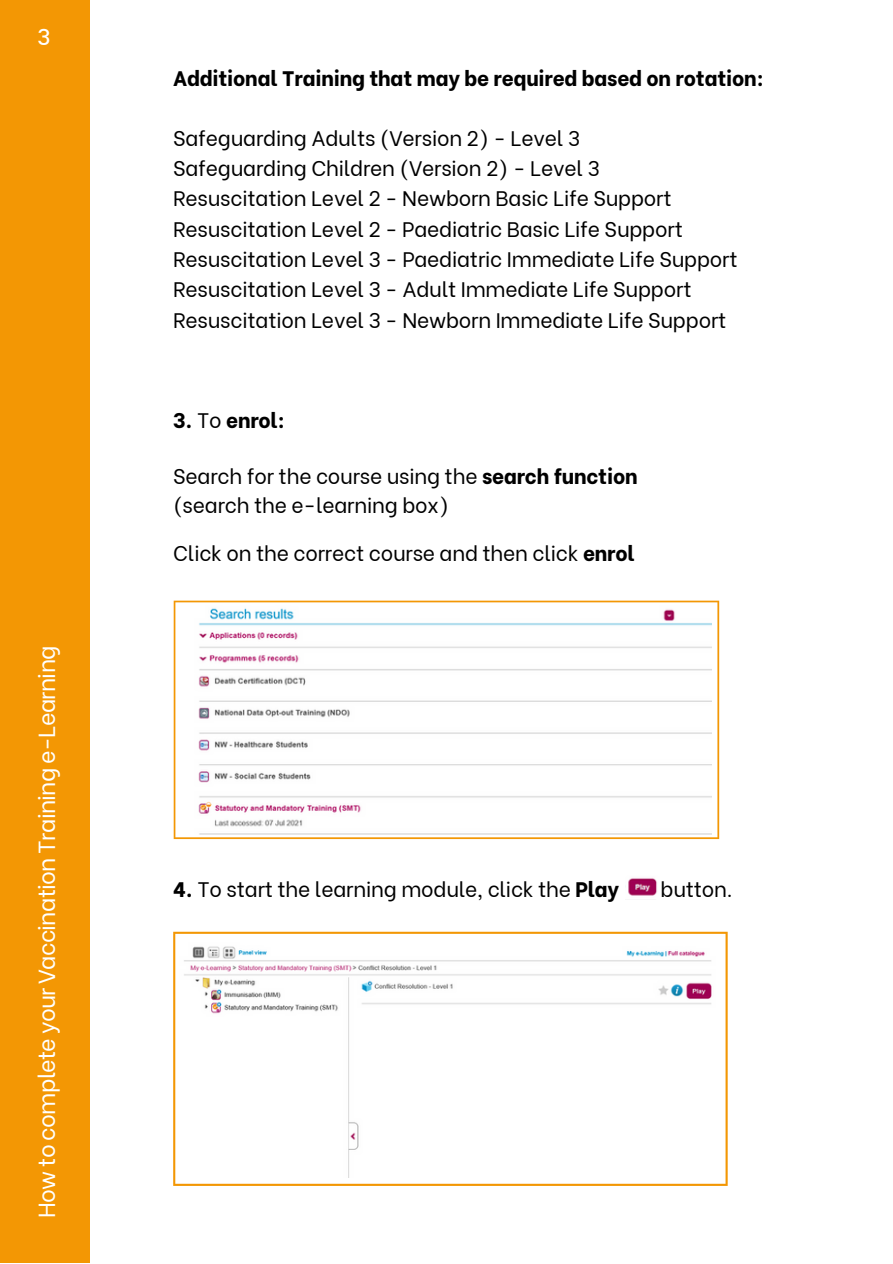
<style>
.page{position:relative;width:893px;height:1264px;background:#fff}
.page>*{position:absolute;margin:0;border:0;box-sizing:border-box;transform-origin:0 0}
.t1{font:23.25px "Be Vietnam";letter-spacing:-.03em;color:#fff}
.t2{font:500 22.5px "Be Vietnam";color:#fff}
.t3{font:21px/30.3px "Be Vietnam";letter-spacing:-.01em;color:#000}
.t4{font:800 21px "Be Vietnam";letter-spacing:-.01em;color:#000}
.s1{font-weight:400}
.s2{font-weight:800}
</style>
<div class="page">
<div style="left:0;top:0;width:89px;height:1262px;background:#f39704"></div>
<svg style="left:173px;top:931px;width:554px;height:254px"></svg>
<img style="left:625px;top:878px;width:32px;height:18px">
<svg style="left:174px;top:600px;width:545px;height:239px"></svg>
<img style="left:176px;top:941px;width:544px;height:236px">
<img style="left:182px;top:605px;width:529px;height:229px">
<p class="t2" style="left:37px;top:18px;width:15px">3</p>
<p class="t1" style="left:27px;top:1217px;width:574px;rotate:-90deg">How to complete your Vaccination Training e-Learning</p>
<p class="t4" style="left:173px;top:61px;width:592px">Additional Training that may be required based on rotation:</p>
<p class="t3" style="left:173px;top:121px;width:566px">Safeguarding Adults (Version 2) - Level 3<br>Safeguarding Children (Version 2) - Level 3<br>Resuscitation Level 2 - Newborn Basic Life Support Resuscitation Level 2 - Paediatric Basic Life Support Resuscitation Level 3 - Paediatric Immediate Life Support Resuscitation Level 3 - Adult Immediate Life Support Resuscitation Level 3 - Newborn Immediate Life Support</p>
<p class="t4" style="left:173px;top:402px;width:113px">3. <span class="s1">To</span> enrol:</p>
<p class="t3" style="left:173px;top:459px;width:466px;line-height:29.2px">Search for the course using the <span class="s2">search function </span>(search the e-learning box)</p>
<p class="t3" style="left:173px;top:536px;width:463px">Click on the correct course and then click <span class="s2">enrol</span></p>
<p class="t3" style="left:173px;top:871px;width:447px"><span class="s2">4.</span> To start the learning module, click the <span class="s2">Play</span></p>
<p class="t3" style="left:660px;top:871px;width:73px">button.</p>
</div>
